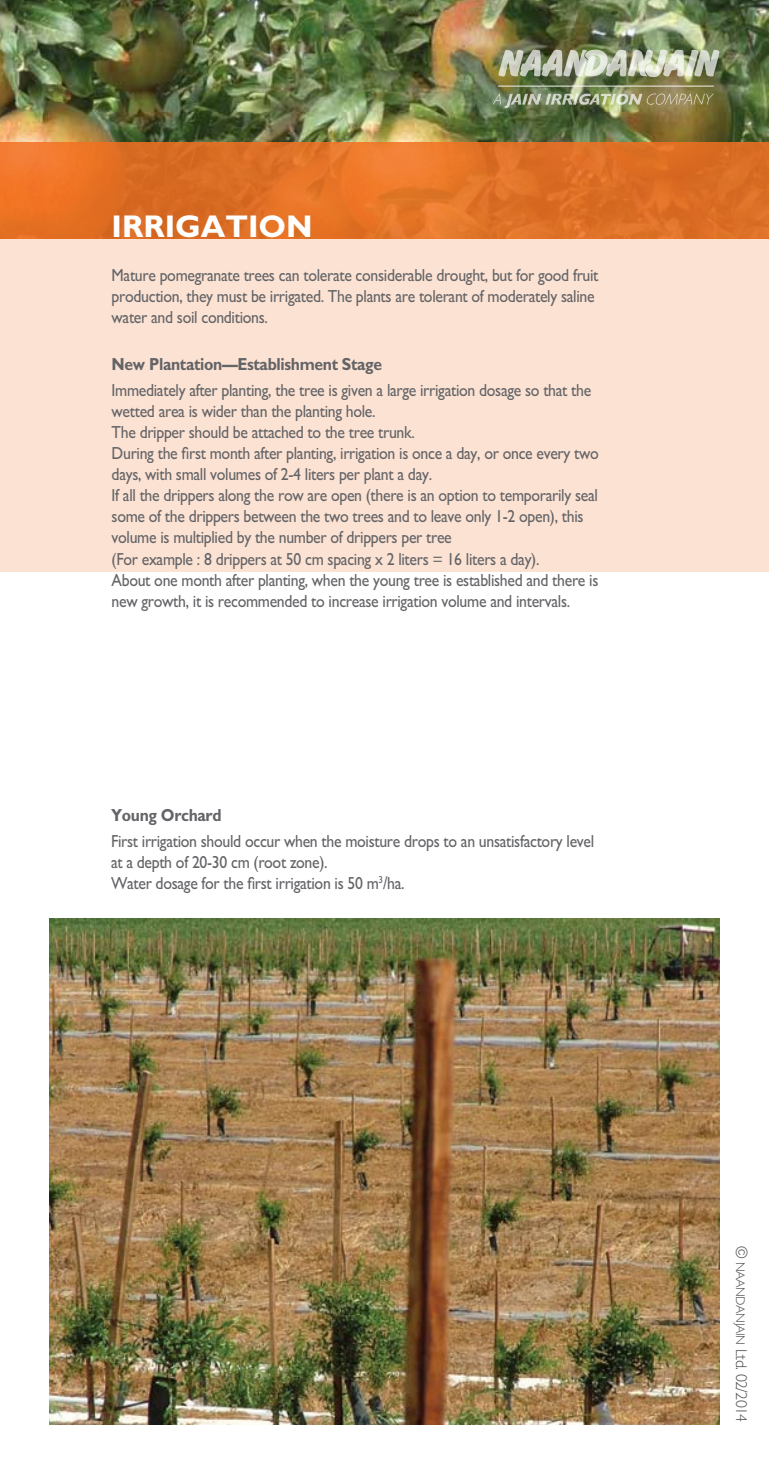
<style>
.page{position:relative;width:769px;height:1474px;background:#fff}
.page>*{position:absolute;margin:0;border:0;box-sizing:border-box;transform-origin:0 0}
.t1{font:700 31.5px "M Gill Sans";color:#fff}
.t2{font:17.5px/21px "M Gill Sans";letter-spacing:-.02em;color:#636467;scale:.9 1}
.t3{font:700 17.5px "M Gill Sans";letter-spacing:-.02em;color:#636467;scale:.9 1}
.t4{font:300 15.75px "M Gill Sans";letter-spacing:-.03em;color:#4d4d4f}
.s1{font-size:12.6px}
</style>
<div class="page">
<img style="left:0;top:0;width:769px;height:142px">
<div style="left:0;top:237px;width:769px;height:334px;background:#fce2d3"></div>
<svg style="left:0;top:142px;width:769px;height:96px;fill:#df7025"></svg>
<svg style="left:493px;top:94px;width:221px;height:14px"></svg>
<img style="left:498px;top:49px;width:222px;height:29px">
<hr style="left:498px;top:85px;width:216px;height:2px;background:#fff">
<img style="left:50px;top:918px;width:669px;height:506px">
<h1 class="t1" style="left:112px;top:209px;width:203px">IRRIGATION</h1>
<p class="t2" style="left:112px;top:265px;width:542px">Mature pomegranate trees can tolerate considerable drought, but for good fruit production, they must be irrigated. The plants are tolerant of moderately saline water and soil conditions.</p>
<p class="t3" style="left:112px;top:355px;width:302px">New Plantation—Establishment Stage</p>
<p class="t2" style="left:112px;top:380px;width:543px">Immediately after planting, the tree is given a large irrigation dosage so that the wetted area is wider than the planting hole.<br>The dripper should be attached to the tree trunk.<br>During the first month after planting, irrigation is once a day, or once every two days, with small volumes of 2-4 liters per plant a day.<br>If all the drippers along the row are open (there is an option to temporarily seal some of the drippers between the two trees and to leave only 1-2 open), this volume is multiplied by the number of drippers per tree<br>(For example : 8 drippers at 50 cm spacing x 2 liters = 16 liters a day).<br>About one month after planting, when the young tree is established and there is new growth, it is recommended to increase irrigation volume and intervals.</p>
<p class="t3" style="left:111px;top:805px;width:124px">Young Orchard</p>
<p class="t2" style="left:111px;top:831px;width:538px">First irrigation should occur when the moisture drops to an unsatisfactory level at a depth of 20-30 cm (root zone).<br>Water dosage for the first irrigation is 50 m<sup>3</sup>/ha.</p>
<p class="t4" style="left:750px;top:1245px;width:178px;rotate:90deg">© <span class="s1">NAANDANJAIN</span> Ltd. 02/2014</p>
</div>
